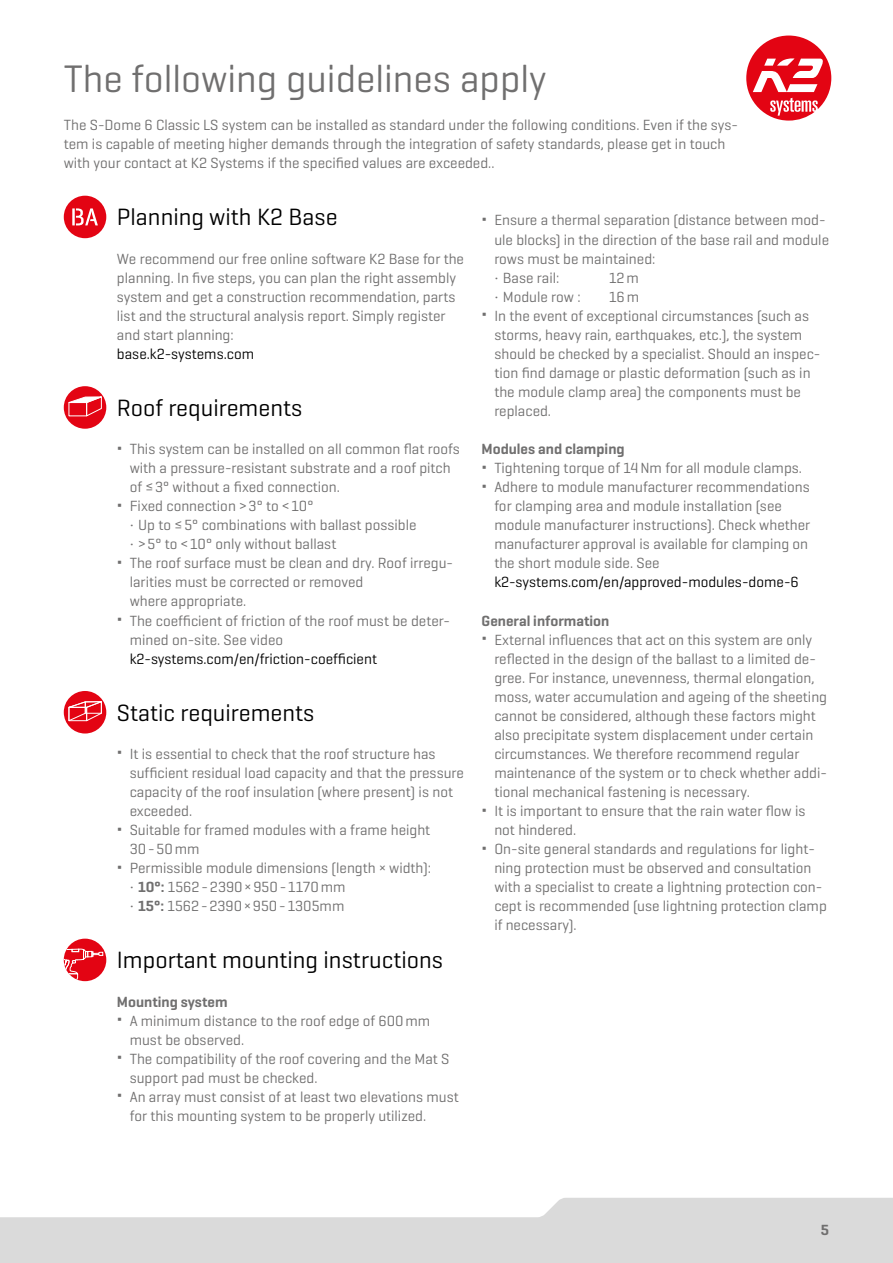
<style>
.page{position:relative;width:893px;height:1263px;background:#fff}
.page>*{position:absolute;margin:0;border:0;box-sizing:border-box;transform-origin:0 0}
.t1{font:39px "K2 Geogrotesque";color:#706f6f}
.t2{font:24px "K2 Geogrotesque";color:#000}
.t3{font:15px/19px "K2 Geogrotesque";color:#706f6f}
.t4{font:15px "K2 Geogrotesque";color:#000}
.t5{font:600 15px "K2 Geogrotesque";color:#706f6f}
.s1{font-family:"Frutiger LT Std"}
.s2{font-weight:600}
</style>
<div class="page">
<svg style="left:0;top:1198px;width:893px;height:65px;fill:#dadada"></svg>
<svg style="left:746px;top:36px;width:85px;height:85px"></svg>
<div style="left:64px;top:939px;width:42px;height:42px;background:#e30413;border-radius:50%"></div>
<svg style="left:64px;top:948px;width:40px;height:33px"></svg>
<div style="left:64px;top:386px;width:42px;height:43px;background:#e30413;border-radius:50%"></div>
<svg style="left:68px;top:396px;width:38px;height:21px"></svg>
<div style="left:64px;top:691px;width:42px;height:42px;background:#e30413;border-radius:50%"></div>
<svg style="left:68px;top:701px;width:38px;height:21px"></svg>
<div style="left:64px;top:196px;width:42px;height:42px;background:#e30413;border-radius:50%"></div>
<svg style="left:72px;top:208px;width:26px;height:17px"></svg>
<h1 class="t1" style="left:64px;top:54px;width:484px">The following guidelines apply</h1>
<p class="t3" style="left:64px;top:115px;width:676px">The S-Dome 6 Classic LS system can be installed as standard under the following conditions. Even if the sys&shy;tem is capable of meeting higher demands through the integration of safety standards, please get in touch with your contact at K2 Systems if the specified values are exceeded..</p>
<h2 class="t2" style="left:117px;top:202px;width:222px">Planning with K2 Base</h2>
<p class="t3" style="left:117px;top:248px;width:349px">We recommend our free online software K2 Base for the planning. In five steps, you can plan the right assembly system and get a construction recommendation, parts list and the structural analysis report. Simply register and start planning:</p>
<p class="t4" style="left:117px;top:344px;width:139px">base.k2-systems.com</p>
<h2 class="t2" style="left:117px;top:393px;width:187px">Roof requirements</h2>
<p class="t3" style="left:117px;top:439px;width:344px">Δ This system can be installed on all common flat roofs</p>
<p class="t3" style="left:130px;top:458px;width:323px">with a pressure-resistant substrate and a roof pitch</p>
<p class="t3" style="left:130px;top:477px;width:212px">of ≤3° without a fixed connection.</p>
<p class="t3" style="left:117px;top:496px;width:198px">Δ Fixed connection &gt;3° to &lt; 10°</p>
<p class="t3" style="left:130px;top:515px;width:288px"><span class="s1">·</span> Up to ≤5° combinations with ballast possible</p>
<p class="t3" style="left:130px;top:534px;width:208px"><span class="s1">·</span> &gt;5° to &lt; 10° only without ballast</p>
<p class="t3" style="left:117px;top:553px;width:338px">Δ The roof surface must be clean and dry. Roof irregu-</p>
<p class="t3" style="left:130px;top:572px;width:235px">larities must be corrected or removed</p>
<p class="t3" style="left:130px;top:591px;width:118px">where appropriate.</p>
<p class="t3" style="left:117px;top:610px;width:335px">Δ The coefficient of friction of the roof must be deter-</p>
<p class="t3" style="left:130px;top:629px;width:155px">mined on-site. See video</p>
<p class="t4" style="left:130px;top:649px;width:249px">k2-systems.com/en/friction-coefficient</p>
<h2 class="t2" style="left:117px;top:698px;width:199px">Static requirements</h2>
<p class="t3" style="left:117px;top:744px;width:320px">Δ It is essential to check that the roof structure has</p>
<p class="t3" style="left:130px;top:763px;width:336px">sufficient residual load capacity and that the pressure</p>
<p class="t3" style="left:130px;top:782px;width:325px">capacity of the roof insulation (where present) is not</p>
<p class="t3" style="left:130px;top:801px;width:64px">exceeded.</p>
<p class="t3" style="left:117px;top:820px;width:315px">Δ Suitable for framed modules with a frame height</p>
<p class="t3" style="left:130px;top:839px;width:71px">30-50mm</p>
<p class="t3" style="left:117px;top:858px;width:316px">Δ Permissible module dimensions (length × width):</p>
<p class="t3" style="left:130px;top:877px;width:217px"><span class="s1">·</span> <span class="s2">10°:</span> 1562-2390×950- 1170mm</p>
<p class="t3" style="left:130px;top:896px;width:216px"><span class="s1">·</span> <span class="s2">15°:</span> 1562-2390×950- 1305mm</p>
<h2 class="t2" style="left:117px;top:945px;width:328px">Important mounting instructions</h2>
<p class="t5" style="left:117px;top:992px;width:112px">Mounting system</p>
<p class="t3" style="left:117px;top:1010px;width:315px">Δ A minimum distance to the roof edge of 600mm</p>
<p class="t3" style="left:130px;top:1029px;width:116px">must be observed.</p>
<p class="t3" style="left:117px;top:1048px;width:334px">Δ The compatibility of the roof covering and the Mat S</p>
<p class="t3" style="left:130px;top:1068px;width:189px">support pad must be checked.</p>
<p class="t3" style="left:117px;top:1087px;width:343px">Δ An array must consist of at least two elevations must</p>
<p class="t3" style="left:130px;top:1106px;width:298px">for this mounting system to be properly utilized.</p>
<p class="t3" style="left:494px;top:210px;width:336px;text-indent:-13px">Δ Ensure a thermal separation (distance between mod&shy;ule blocks) in the direction of the base rail and module rows must be maintained:<br><span class="s1">·</span> Base rail:</p>
<p class="t3" style="left:609px;top:268px;width:31px">12m</p>
<p class="t3" style="left:494px;top:287px;width:88px"><span class="s1">·</span> Module row :</p>
<p class="t3" style="left:609px;top:287px;width:31px">16m</p>
<p class="t3" style="left:482px;top:306px;width:329px">Δ In the event of exceptional circumstances (such as</p>
<p class="t3" style="left:494px;top:325px;width:309px">storms, heavy rain, earthquakes, etc.), the system</p>
<p class="t3" style="left:494px;top:344px;width:328px">should be checked by a specialist. Should an inspec-</p>
<p class="t3" style="left:494px;top:363px;width:318px">tion find damage or plastic deformation (such as in</p>
<p class="t3" style="left:494px;top:382px;width:308px">the module clamp area) the components must be</p>
<p class="t3" style="left:494px;top:401px;width:58px">replaced.</p>
<p class="t5" style="left:482px;top:440px;width:145px">Modules and clamping</p>
<p class="t3" style="left:482px;top:458px;width:322px">Δ Tightening torque of 14Nm for all module clamps.</p>
<p class="t3" style="left:482px;top:477px;width:330px">Δ Adhere to module manufacturer recommendations</p>
<p class="t3" style="left:494px;top:496px;width:289px">for clamping area and module installation (see</p>
<p class="t3" style="left:494px;top:515px;width:317px">module manufacturer instructions). Check whether</p>
<p class="t3" style="left:494px;top:534px;width:315px">manufacturer approval is available for clamping on</p>
<p class="t3" style="left:494px;top:553px;width:167px">the short module side. See</p>
<p class="t4" style="left:494px;top:573px;width:306px">k2-systems.com/en/approved-modules-dome-6</p>
<p class="t5" style="left:482px;top:611px;width:129px">General information</p>
<p class="t3" style="left:482px;top:629px;width:332px">Δ External influences that act on this system are only</p>
<p class="t3" style="left:494px;top:649px;width:323px">reflected in the design of the ballast to a limited de-</p>
<p class="t3" style="left:494px;top:668px;width:322px">gree. For instance, unevenness, thermal elongation,</p>
<p class="t3" style="left:494px;top:687px;width:334px">moss, water accumulation and ageing of the sheeting</p>
<p class="t3" style="left:494px;top:706px;width:323px">cannot be considered, although these factors might</p>
<p class="t3" style="left:494px;top:725px;width:321px">also precipitate system displacement under certain</p>
<p class="t3" style="left:494px;top:744px;width:307px">circumstances. We therefore recommend regular</p>
<p class="t3" style="left:494px;top:763px;width:334px">maintenance of the system or to check whether addi-</p>
<p class="t3" style="left:494px;top:782px;width:257px">tional mechanical fastening is necessary.</p>
<p class="t3" style="left:482px;top:801px;width:325px">Δ It is important to ensure that the rain water flow is</p>
<p class="t3" style="left:494px;top:820px;width:83px">not hindered.</p>
<p class="t3" style="left:482px;top:839px;width:335px">Δ On-site general standards and regulations for light-</p>
<p class="t3" style="left:494px;top:858px;width:319px">ning protection must be observed and consultation</p>
<p class="t3" style="left:494px;top:877px;width:330px">with a specialist to create a lightning protection con-</p>
<p class="t3" style="left:494px;top:896px;width:334px">cept is recommended (use lightning protection clamp</p>
<p class="t3" style="left:494px;top:915px;width:84px">if necessary).</p>
<p class="t5" style="left:821px;top:1221px;width:10px">5</p>
</div>
